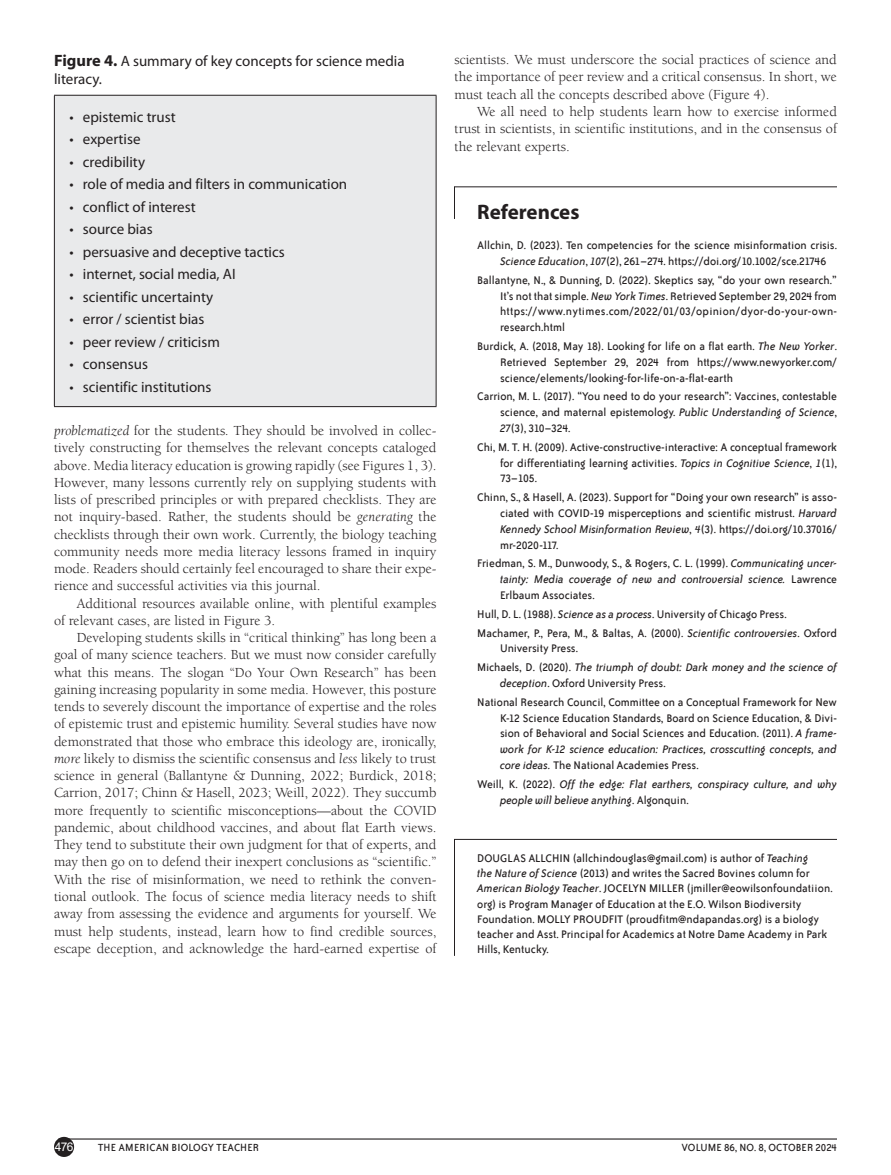
<style>
.page{position:relative;width:891px;height:1175px;background:#fff}
.page>*{position:absolute;margin:0;border:0;box-sizing:border-box;transform-origin:0 0}
.EH{font:700 21px "Myriad Pro";color:#231f20}
.TT{font:15px "Myriad Pro";color:#231f20}
.CP{font:15px/18px "Myriad Pro";color:#231f20}
.TEXT_IND{font:14.25px/17.2px "Berkeley Std";color:#231f20;text-align:justify}
.TEXT{font:14.25px/17.2px "Berkeley Std";color:#231f20;text-align:justify}
.REF{font:12.75px/15.8px "Bailey Sans ITC";color:#231f20;text-align:justify}
.BIO{font:12.75px/15.3px "Bailey Sans ITC";letter-spacing:.005em;color:#231f20}
.REF-2{font:italic 12.75px/15.8px "Bailey Sans ITC";color:#231f20}
.t1{font:12px "Bailey Sans ITC";letter-spacing:.015em;color:#231f20}
.t2{font:12px "Arial";color:#fff}
.s1{font-weight:700;font-size:16.5px}
.s2{font-style:italic}
.s3{font-style:normal}
</style>
<div class="page">
<div style="left:54px;top:1136px;width:20px;height:20px;background:#231f20;border-radius:50%"></div>
<hr style="left:59px;top:1138px;width:778px;height:1px;background:#231f20">
<hr style="left:454px;top:186px;width:1px;height:33px;background:#231f20">
<hr style="left:454px;top:186px;width:383px;height:1px;background:#231f20">
<svg style="left:454px;top:838px;width:383px;height:118px"></svg>
<div style="left:54px;top:95px;width:382px;height:311px;background:#e9eaeb"></div>
<hr style="left:54px;top:95px;width:382px;height:1px;background:#231f20">
<hr style="left:54px;top:96px;width:1px;height:310px;background:#231f20">
<hr style="left:436px;top:96px;width:1px;height:310px;background:#231f20">
<hr style="left:54px;top:406px;width:382px;height:1px;background:#231f20">
<p class="CP" style="left:54px;top:51px;width:352px"><span class="s1">Figure 4.</span> A summary of key concepts for science media literacy.</p>
<p class="TT" style="left:69px;top:106px;width:108px">• epistemic trust</p>
<p class="TT" style="left:69px;top:128px;width:73px">• expertise</p>
<p class="TT" style="left:69px;top:151px;width:77px">• credibility</p>
<p class="TT" style="left:69px;top:173px;width:279px">• role of media and filters in communication</p>
<p class="TT" style="left:69px;top:196px;width:128px">• conflict of interest</p>
<p class="TT" style="left:69px;top:218px;width:85px">• source bias</p>
<p class="TT" style="left:69px;top:241px;width:217px">• persuasive and deceptive tactics</p>
<p class="TT" style="left:69px;top:263px;width:168px">• internet, social media, AI</p>
<p class="TT" style="left:69px;top:286px;width:145px">• scientific uncertainty</p>
<p class="TT" style="left:69px;top:308px;width:137px">• error / scientist bias</p>
<p class="TT" style="left:69px;top:331px;width:152px">• peer review / criticism</p>
<p class="TT" style="left:69px;top:353px;width:80px">• consensus</p>
<p class="TT" style="left:69px;top:376px;width:144px">• scientific institutions</p>
<p class="TEXT" style="left:54px;top:422px;width:384px"><span class="s2">problematized</span> for the students<span class="s2">.</span> They should be involved in collec&shy;tively constructing for themselves the relevant concepts cataloged above. Media literacy education is growing rapidly (see Figures 1, 3).<br>However, many lessons currently rely on supplying students with lists of prescribed principles or with prepared checklists. They are not inquiry-based. Rather, the students should be <span class="s2">generating</span> the checklists through their own work. Currently, the biology teaching community needs more media literacy lessons framed in inquiry mode. Readers should certainly feel encouraged to share their expe&shy;rience and successful activities via this journal.</p>
<p class="TEXT_IND" style="left:54px;top:595px;width:384px;text-indent:23px">Additional resources available online, with plentiful examples of relevant cases, are listed in Figure 3.</p>
<p class="TEXT_IND" style="left:54px;top:629px;width:384px;text-indent:23px">Developing students skills in “critical thinking” has long been a goal of many science teachers. But we must now consider carefully what this means. The slogan “Do Your Own Research” has been gaining increasing popularity in some media. However, this posture tends to severely discount the importance of expertise and the roles of epistemic trust and epistemic humility. Several studies have now demonstrated that those who embrace this ideology are, ironically, <span class="s2">more</span> likely to dismiss the scientific consensus and <span class="s2">less</span> likely to trust science in general (Ballantyne &amp; Dunning, 2022; Burdick, 2018; Carrion, 2017; Chinn &amp; Hasell, 2023; Weill, 2022). They succumb more frequently to scientific misconceptions—about the COVID pandemic, about childhood vaccines, and about flat Earth views.<br>They tend to substitute their own judgment for that of experts, and may then go on to defend their inexpert conclusions as “scientific.” With the rise of misinformation, we need to rethink the conven&shy;tional outlook. The focus of science media literacy needs to shift away from assessing the evidence and arguments for yourself. We must help students, instead, learn how to find credible sources, escape deception, and acknowledge the hard-earned expertise of</p>
<p class="TEXT_IND" style="left:454px;top:51px;width:384px">scientists. We must underscore the social practices of science and the importance of peer review and a critical consensus. In short, we must teach all the concepts described above (Figure 4).</p>
<p class="TEXT_IND" style="left:454px;top:103px;width:384px;text-indent:23px">We all need to help students learn how to exercise informed trust in scientists, in scientific institutions, and in the consensus of the relevant experts.</p>
<p class="EH" style="left:477px;top:196px;width:104px">References</p>
<p class="REF" style="left:500px;top:238px;width:338px;text-indent:-23px">Allchin, D. (2023). Ten competencies for the science misinformation crisis.<br><span class="s2">Science Education</span>, <span class="s2">107</span>(2), 261–274. https://doi.org/10.1002/sce.21746</p>
<p class="REF" style="left:500px;top:272px;width:339px;text-indent:-23px">Ballantyne, N., &amp; Dunning, D. (2022). Skeptics say, “do your own research.” It’s not that simple. <span class="s2">New York Times</span>. Retrieved September 29, 2024 from https://www.nytimes.com/2022/01/03/opinion/dyor-do-your-own&shy;research.html</p>
<p class="REF" style="left:500px;top:338px;width:338px;text-indent:-23px">Burdick, A. (2018, May 18). Looking for life on a flat earth. <span class="s2">The New Yorker</span>.<br>Retrieved September 29, 2024 from https://www.newyorker.com/ science/elements/looking-for-life-on-a-flat-earth</p>
<p class="REF" style="left:500px;top:389px;width:339px;text-indent:-23px">Carrion, M. L. (2017). “You need to do your research”: Vaccines, contestable science, and maternal epistemology. <span class="s2">Public Understanding of Science</span>, <span class="s2">27</span>(3), 310–324.</p>
<p class="REF" style="left:500px;top:439px;width:338px;text-indent:-23px">Chi, M. T. H. (2009). Active-constructive-interactive: A conceptual framework for differentiating learning activities. <span class="s2">Topics in Cognitive Science</span>, <span class="s2">1</span>(1), 73–105.</p>
<p class="REF" style="left:500px;top:490px;width:338px;text-indent:-23px">Chinn, S., &amp; Hasell, A. (2023). Support for “Doing your own research” is asso&shy;ciated with COVID-19 misperceptions and scientific mistrust. <span class="s2">Harvard Kennedy School Misinformation Review</span>, <span class="s2">4</span>(3). https://doi.org/10.37016/ mr-2020-117.</p>
<p class="REF" style="left:500px;top:556px;width:338px;text-indent:-23px">Friedman, S. M., Dunwoody, S., &amp; Rogers, C. L. (1999). <span class="s2">Communicating uncer&shy;tainty: Media coverage of new and controversial science.</span> Lawrence Erlbaum Associates.</p>
<p class="REF" style="left:477px;top:606px;width:311px">Hull, D. L. (1988). <span class="s2">Science as a process</span>. University of Chicago Press.</p>
<p class="REF" style="left:500px;top:625px;width:338px;text-indent:-23px">Machamer, P., Pera, M., &amp; Baltas, A. (2000). <span class="s2">Scientific controversies</span>. Oxford<br>University Press.</p>
<p class="REF-2" style="left:500px;top:659px;width:338px;text-indent:-23px"><span class="s3">Michaels, D. (2020).</span> The triumph of doubt: Dark money and the science of deception<span class="s3">. Oxford University Press.</span></p>
<p class="REF" style="left:500px;top:694px;width:338px;text-indent:-23px">National Research Council, Committee on a Conceptual Framework for New K-12 Science Education Standards, Board on Science Education, &amp; Divi&shy;sion of Behavioral and Social Sciences and Education. (2011). <span class="s2">A frame&shy;work for K-12 science education: Practices, crosscutting concepts, and core ideas.</span> The National Academies Press.</p>
<p class="REF-2" style="left:500px;top:776px;width:338px;text-indent:-23px"><span class="s3">Weill, K. (2022).</span> Off the edge: Flat earthers, conspiracy culture, and why people will believe anything<span class="s3">. Algonquin.</span></p>
<p class="BIO" style="left:477px;top:850px;width:357px">DOUGLAS ALLCHIN (allchindouglas@gmail.com) is author of <span class="s2">Teaching<br>the Nature of Science</span> (2013) and writes the Sacred Bovines column for <span class="s2">American Biology Teacher</span>. JOCELYN MILLER (jmiller@eowilsonfoundatiion. org) is Program Manager of Education at the E.O. Wilson Biodiversity Foundation. MOLLY PROUDFIT (proudfitm@ndapandas.org) is a biology teacher and Asst. Principal for Academics at Notre Dame Academy in Park Hills, Kentucky.</p>
<p class="t2" style="left:55px;top:1138px;width:20px">476</p>
<p class="t1" style="left:98px;top:1141px;width:163px">THE AMERICAN BIOLOGY TEACHER</p>
<p class="t1" style="left:682px;top:1141px;width:157px">VOLUME 86, NO. 8, OCTOBER 2024</p>
</div>
